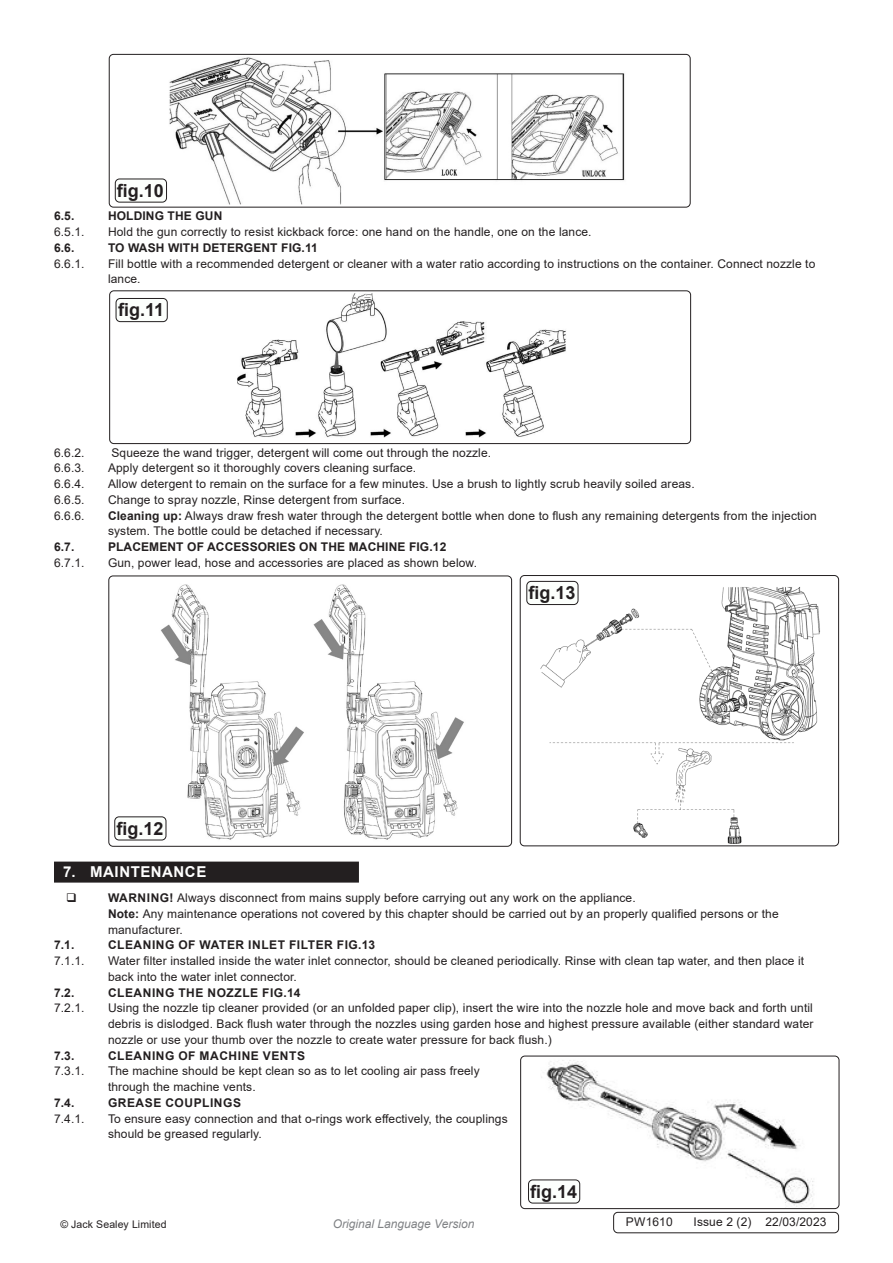
<style>
.page{position:relative;width:893px;height:1263px;background:#fff}
.page>*{position:absolute;margin:0;border:0;box-sizing:border-box;transform-origin:0 0}
.t1{font:700 18px "Arial";color:#231f20}
.t2{font:700 15px "Arial";letter-spacing:.035em;color:#fff}
.Body{font:12px/15.8px "Arial";letter-spacing:.01em;color:#231f20}
.t3{font:700 12px "Arial";letter-spacing:.045em;color:#231f20}
.t4{font:700 12px "Arial";letter-spacing:.01em;color:#231f20}
.Body__Footer{font:12px "Arial";letter-spacing:.01em;color:#231f20}
.t5{font:italic 12px "Arial";color:#808285}
.Body__Justified__7pt{font:10.5px "Arial";letter-spacing:.01em;color:#231f20}
.s1{font-weight:700}
</style>
<div class="page">
<img style="left:169px;top:57px;width:456px;height:148px">
<div style="left:109px;top:54px;width:582px;height:153px;border:1px solid #231f20;border-radius:4px"></div>
<img style="left:154px;top:584px;width:310px;height:257px">
<div style="left:108px;top:576px;width:404px;height:271px;border:1px solid #231f20;border-radius:4px"></div>
<img style="left:535px;top:580px;width:285px;height:264px">
<div style="left:520px;top:575px;width:319px;height:271px;border:1px solid #231f20;border-radius:4px"></div>
<img style="left:540px;top:1060px;width:274px;height:147px">
<div style="left:520px;top:1056px;width:319px;height:153px;border:1px solid #231f20;border-radius:4px"></div>
<img style="left:237px;top:293px;width:329px;height:145px">
<div style="left:109px;top:290px;width:582px;height:154px;border:1px solid #231f20;border-radius:4px"></div>
<div style="left:115px;top:179px;width:52px;height:23px;border:1px solid #231f20;border-radius:4px"></div>
<div style="left:116px;top:298px;width:52px;height:24px;border:1px solid #231f20;border-radius:4px"></div>
<div style="left:115px;top:817px;width:51px;height:23px;background:#fcfffc;border-radius:4px"></div>
<div style="left:114px;top:816px;width:52px;height:24px;border:1px solid #231f20;border-radius:4px"></div>
<div style="left:54px;top:861px;width:305px;height:21px;background:#231f20"></div>
<div style="left:527px;top:581px;width:51px;height:23px;background:#fcfffc;border-radius:4px"></div>
<div style="left:526px;top:581px;width:52px;height:24px;border:1px solid #231f20;border-radius:4px"></div>
<div style="left:528px;top:1180px;width:52px;height:23px;background:#fcfffc;border-radius:4px"></div>
<div style="left:528px;top:1179px;width:52px;height:24px;border:1px solid #231f20;border-radius:4px"></div>
<div style="left:613px;top:1212px;width:226px;height:21px;border:1px solid #231f20;border-radius:4px"></div>
<p class="t1" style="left:117px;top:178px;width:49px">fig.10</p>
<p class="t3" style="left:54px;top:208px;width:22px">6.5.</p>
<p class="t4" style="left:108px;top:208px;width:116px">HOLDING THE GUN</p>
<p class="Body" style="left:54px;top:224px;width:32px">6.5.1.</p>
<p class="Body" style="left:108px;top:224px;width:485px">Hold the gun correctly to resist kickback force: one hand on the handle, one on the lance.</p>
<p class="t3" style="left:54px;top:239px;width:22px">6.6.</p>
<p class="t4" style="left:108px;top:239px;width:211px">TO WASH WITH DETERGENT FIG.11</p>
<p class="Body" style="left:54px;top:255px;width:32px">6.6.1.</p>
<p class="Body" style="left:108px;top:255px;width:709px">Fill bottle with a recommended detergent or cleaner with a water ratio according to instructions on the container. Connect nozzle to lance.</p>
<p class="t1" style="left:118px;top:297px;width:48px">fig.11</p>
<p class="Body" style="left:54px;top:444px;width:32px">6.6.2.</p>
<p class="Body" style="left:111px;top:444px;width:381px">Squeeze the wand trigger, detergent will come out through the nozzle.</p>
<p class="Body" style="left:54px;top:460px;width:32px">6.6.3.</p>
<p class="Body" style="left:108px;top:460px;width:310px">Apply detergent so it thoroughly covers cleaning surface.</p>
<p class="Body" style="left:54px;top:476px;width:32px">6.6.4.</p>
<p class="Body" style="left:108px;top:476px;width:588px">Allow detergent to remain on the surface for a few minutes. Use a brush to lightly scrub heavily soiled areas.</p>
<p class="Body" style="left:54px;top:492px;width:32px">6.6.5.</p>
<p class="Body" style="left:108px;top:492px;width:299px">Change to spray nozzle, Rinse detergent from surface.</p>
<p class="Body" style="left:54px;top:507px;width:32px">6.6.6.</p>
<p class="Body" style="left:108px;top:507px;width:710px"><span class="s1">Cleaning up:</span> Always draw fresh water through the detergent bottle when done to flush any remaining detergents from the injection system. The bottle could be detached if necessary.</p>
<p class="t3" style="left:54px;top:538px;width:22px">6.7.</p>
<p class="t4" style="left:108px;top:538px;width:340px">PLACEMENT OF ACCESSORIES ON THE MACHINE FIG.12</p>
<p class="Body" style="left:54px;top:555px;width:32px">6.7.1.</p>
<p class="Body" style="left:108px;top:555px;width:371px">Gun, power lead, hose and accessories are placed as shown below.</p>
<p class="t1" style="left:116px;top:816px;width:49px">fig.12</p>
<p class="t1" style="left:528px;top:580px;width:49px">fig.13</p>
<p class="t2" style="left:63px;top:861px;width:145px">7. MAINTENANCE</p>
<p class="Body" style="left:108px;top:890px;width:529px"><span class="s1">WARNING!</span> Always disconnect from mains supply before carrying out any work on the appliance.</p>
<p class="Body" style="left:108px;top:906px;width:672px"><span class="s1">Note:</span> Any maintenance operations not covered by this chapter should be carried out by an properly qualified persons or the manufacturer.</p>
<p class="t3" style="left:54px;top:937px;width:22px">7.1.</p>
<p class="t3" style="left:108px;top:937px;width:269px">CLEANING OF WATER INLET FILTER FIG.13</p>
<p class="Body" style="left:54px;top:953px;width:32px">7.1.1.</p>
<p class="Body" style="left:108px;top:953px;width:698px">Water filter installed inside the water inlet connector, should be cleaned periodically. Rinse with clean tap water, and then place it back into the water inlet connector.</p>
<p class="t3" style="left:54px;top:984px;width:22px">7.2.</p>
<p class="t3" style="left:108px;top:984px;width:194px">CLEANING THE NOZZLE FIG.14</p>
<p class="Body" style="left:54px;top:1000px;width:32px">7.2.1.</p>
<p class="Body" style="left:108px;top:1000px;width:707px;text-align:justify">Using the nozzle tip cleaner provided (or an unfolded paper clip), insert the wire into the nozzle hole and move back and forth until debris is dislodged. Back flush water through the nozzles using garden hose and highest pressure available (either standard water nozzle or use your thumb over the nozzle to create water pressure for back flush.)</p>
<p class="t3" style="left:54px;top:1047px;width:22px">7.3.</p>
<p class="t3" style="left:108px;top:1047px;width:199px">CLEANING OF MACHINE VENTS</p>
<p class="Body" style="left:54px;top:1063px;width:32px">7.3.1.</p>
<p class="Body" style="left:108px;top:1063px;width:373px">The machine should be kept clean so as to let cooling air pass freely</p>
<p class="Body" style="left:108px;top:1079px;width:149px">through the machine vents.</p>
<p class="t3" style="left:54px;top:1094px;width:22px">7.4.</p>
<p class="t3" style="left:108px;top:1094px;width:135px">GREASE COUPLINGS</p>
<p class="Body" style="left:54px;top:1110px;width:32px">7.4.1.</p>
<p class="Body" style="left:108px;top:1110px;width:401px">To ensure easy connection and that o-rings work effectively, the couplings</p>
<p class="Body" style="left:108px;top:1126px;width:155px">should be greased regularly.</p>
<p class="t1" style="left:530px;top:1179px;width:49px">fig.14</p>
<p class="Body__Justified__7pt" style="left:60px;top:1217px;width:108px">© Jack Sealey Limited</p>
<p class="t5" style="left:333px;top:1216px;width:143px">Original Language Version</p>
<p class="Body__Footer" style="left:626px;top:1213px;width:48px">PW1610</p>
<p class="Body__Footer" style="left:694px;top:1213px;width:134px">Issue 2 (2) 22/03/2023</p>
</div>
